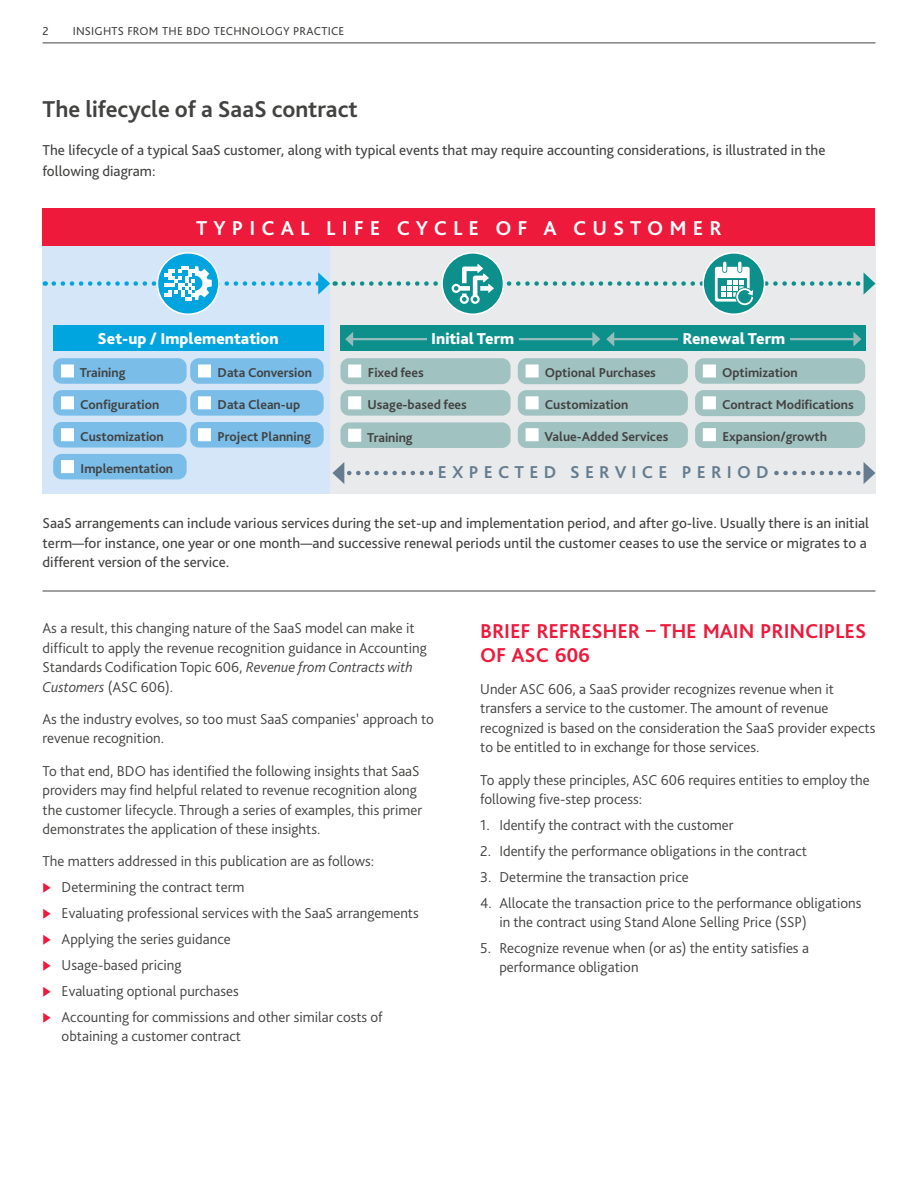
<style>
.page{position:relative;width:918px;height:1188px;background:#fff}
.page>*{position:absolute;margin:0;border:0;box-sizing:border-box;transform-origin:0 0}
.t1{font:700 24px "Bliss Pro";color:#424241}
.t2{font:700 21px/24px "Bliss Pro";letter-spacing:-.005em;color:#ed1a3b}
.t3{font:700 21px "Bliss Pro";letter-spacing:.29em;color:#fff}
.t4{font:700 18px "Bliss Pro";letter-spacing:.29em;color:#657c90}
.t5{font:800 16.5px "Bliss Pro";color:#fff}
.t6{font:300 15px/19.5px "Bliss Pro";color:#424241}
.t7{font:15px/19.5px "Bliss Pro";color:#424241}
.t8{font:700 13.5px "Bliss Pro";color:#424241}
.t9{font:12px "Bliss Pro";letter-spacing:.02em;color:#424241}
.s1{font-style:italic}
.s2{color:#ed1a3b}
</style>
<div class="page">
<div style="left:319px;top:245px;width:556px;height:249px;background:#e9eaec"></div>
<div style="left:340px;top:325px;width:526px;height:26px;background:#0d908c"></div>
<hr style="left:351px;top:338px;width:243px;height:2px;background:#96bcbc">
<svg style="left:345px;top:332px;width:8px;height:15px"></svg>
<svg style="left:592px;top:332px;width:8px;height:15px"></svg>
<hr style="left:612px;top:338px;width:243px;height:2px;background:#96bcbc">
<svg style="left:606px;top:332px;width:8px;height:14px"></svg>
<svg style="left:853px;top:332px;width:8px;height:15px"></svg>
<div style="left:43px;top:227px;width:287px;height:267px;background:#d4e6f7"></div>
<div style="left:43px;top:208px;width:832px;height:37px;background:#ed1a3b"></div>
<div style="left:53px;top:325px;width:271px;height:26px;background:#00a4df"></div>
<div style="left:157px;top:253px;width:62px;height:61px;background:#00a4df;border-radius:50%"></div>
<div style="left:157px;top:252px;width:63px;height:63px;border:2px solid #fff;border-radius:50%"></div>
<div style="left:53px;top:422px;width:134px;height:26px;background:#79bde8;border-radius:9px"></div>
<div style="left:61px;top:428px;width:13px;height:13px;background:#fff;border:1px solid #fff"></div>
<div style="left:190px;top:358px;width:134px;height:26px;background:#79bde8;border-radius:9px"></div>
<div style="left:198px;top:365px;width:13px;height:12px;background:#fff"></div>
<div style="left:53px;top:454px;width:134px;height:25px;background:#79bde8;border-radius:9px"></div>
<div style="left:61px;top:460px;width:13px;height:13px;background:#fff;border:1px solid #fff"></div>
<div style="left:53px;top:390px;width:134px;height:26px;background:#79bde8;border-radius:9px"></div>
<div style="left:61px;top:396px;width:13px;height:13px;background:#fff;border:1px solid #fff"></div>
<div style="left:53px;top:358px;width:134px;height:26px;background:#79bde8;border-radius:9px"></div>
<div style="left:61px;top:365px;width:13px;height:12px;background:#fff"></div>
<div style="left:190px;top:390px;width:134px;height:26px;background:#79bde8;border-radius:9px"></div>
<div style="left:198px;top:396px;width:13px;height:13px;background:#fff;border:1px solid #fff"></div>
<div style="left:190px;top:422px;width:134px;height:26px;background:#79bde8;border-radius:9px"></div>
<div style="left:198px;top:428px;width:13px;height:13px;background:#fff;border:1px solid #fff"></div>
<svg style="left:54px;top:266px;width:282px;height:34px"></svg>
<div style="left:340px;top:358px;width:171px;height:26px;background:#a0c2c1;border-radius:9px"></div>
<div style="left:348px;top:365px;width:13px;height:12px;background:#fff;border:1px solid #fff"></div>
<div style="left:695px;top:390px;width:170px;height:26px;background:#a0c2c1;border-radius:9px"></div>
<div style="left:703px;top:396px;width:13px;height:13px;background:#fff;border:1px solid #fff"></div>
<div style="left:518px;top:358px;width:170px;height:26px;background:#a0c2c1;border-radius:9px"></div>
<div style="left:526px;top:365px;width:12px;height:12px;background:#fff"></div>
<div style="left:518px;top:390px;width:170px;height:26px;background:#a0c2c1;border-radius:9px"></div>
<div style="left:526px;top:396px;width:12px;height:13px;background:#fff;border:1px solid #fff"></div>
<div style="left:695px;top:358px;width:170px;height:26px;background:#a0c2c1;border-radius:9px"></div>
<div style="left:703px;top:365px;width:13px;height:12px;background:#fff"></div>
<div style="left:442px;top:253px;width:61px;height:61px;background:#0d908c;border-radius:50%"></div>
<div style="left:441px;top:252px;width:63px;height:63px;border:2px solid #fff;border-radius:50%"></div>
<div style="left:703px;top:253px;width:62px;height:61px;background:#0d908c;border-radius:50%"></div>
<div style="left:702px;top:252px;width:63px;height:63px;border:2px solid #fff;border-radius:50%"></div>
<svg style="left:344px;top:262px;width:531px;height:43px"></svg>
<hr style="left:43px;top:591px;width:832px;height:1px;background:#424241">
<svg style="left:332px;top:462px;width:543px;height:22px"></svg>
<div style="left:434px;top:460px;width:339px;height:23px;background:#e9eaec"></div>
<div style="left:427px;top:327px;width:92px;height:21px;background:#0d908c"></div>
<div style="left:678px;top:327px;width:112px;height:21px;background:#0d908c"></div>
<div style="left:518px;top:422px;width:170px;height:26px;background:#a0c2c1;border-radius:9px"></div>
<div style="left:526px;top:428px;width:12px;height:13px;background:#fff;border:1px solid #fff"></div>
<div style="left:340px;top:390px;width:171px;height:26px;background:#a0c2c1;border-radius:9px"></div>
<div style="left:348px;top:396px;width:13px;height:13px;background:#fff;border:1px solid #fff"></div>
<div style="left:340px;top:422px;width:171px;height:26px;background:#a0c2c1;border-radius:9px"></div>
<div style="left:348px;top:429px;width:13px;height:13px;background:#fff;border:1px solid #fff"></div>
<div style="left:695px;top:422px;width:170px;height:26px;background:#a0c2c1;border-radius:9px"></div>
<div style="left:703px;top:428px;width:13px;height:13px;background:#fff;border:1px solid #fff"></div>
<hr style="left:43px;top:43px;width:832px;height:1px;background:#424241">
<p class="t9" style="left:43px;top:24px;width:8px">2</p>
<p class="t9" style="left:73px;top:24px;width:273px">INSIGHTS FROM THE BDO TECHNOLOGY PRACTICE</p>
<h1 class="t1" style="left:43px;top:94px;width:317px">The lifecycle of a SaaS contract</h1>
<p class="t7" style="left:43px;top:139px;width:785px;line-height:21px">The lifecycle of a typical SaaS customer, along with typical events that may require accounting considerations, is illustrated in the following diagram:</p>
<h2 class="t3" style="left:196px;top:215px;width:527px">TYPICAL LIFE CYCLE OF A CUSTOMER</h2>
<p class="t5" style="left:98px;top:328px;width:183px">Set-up / Implementation</p>
<p class="t5" style="left:431px;top:328px;width:85px">Initial Term</p>
<p class="t5" style="left:682px;top:328px;width:104px">Renewal Term</p>
<p class="t8" style="left:80px;top:364px;width:47px">Training</p>
<p class="t8" style="left:80px;top:396px;width:81px">Configuration</p>
<p class="t8" style="left:80px;top:428px;width:85px">Customization</p>
<p class="t8" style="left:218px;top:364px;width:96px">Data Conversion</p>
<p class="t8" style="left:218px;top:396px;width:84px">Data Clean-up</p>
<p class="t8" style="left:218px;top:428px;width:95px">Project Planning</p>
<p class="t8" style="left:368px;top:364px;width:58px">Fixed fees</p>
<p class="t8" style="left:545px;top:364px;width:113px">Optional Purchases</p>
<p class="t8" style="left:545px;top:396px;width:85px">Customization</p>
<p class="t8" style="left:722px;top:364px;width:77px">Optimization</p>
<p class="t8" style="left:367px;top:396px;width:101px">Usage-based fees</p>
<p class="t8" style="left:367px;top:429px;width:47px">Training</p>
<p class="t8" style="left:722px;top:428px;width:106px">Expansion/growth</p>
<p class="t8" style="left:722px;top:396px;width:133px">Contract Modifications</p>
<p class="t8" style="left:544px;top:428px;width:125px">Value-Added Services</p>
<p class="t8" style="left:81px;top:460px;width:94px">Implementation</p>
<p class="t4" style="left:438px;top:461px;width:332px">EXPECTED SERVICE PERIOD</p>
<p class="t7" style="left:43px;top:513px;width:828px">SaaS arrangements can include various services during the set-up and implementation period, and after go-live. Usually there is an initial term—for instance, one year or one month—and successive renewal periods until the customer ceases to use the service or migrates to a different version of the service.</p>
<p class="t6" style="left:43px;top:618px;width:386px">As a result, this changing nature of the SaaS model can make it difficult to apply the revenue recognition guidance in Accounting Standards Codification Topic 606, <span class="s1">Revenue from Contracts with Customers</span> (ASC 606).</p>
<p class="t6" style="left:43px;top:709px;width:393px">As the industry evolves, so too must SaaS companies’ approach to revenue recognition.</p>
<p class="t6" style="left:43px;top:760px;width:381px">To that end, BDO has identified the following insights that SaaS providers may find helpful related to revenue recognition along the customer lifecycle. Through a series of examples, this primer demonstrates the application of these insights.</p>
<p class="t6" style="left:43px;top:851px;width:333px">The matters addressed in this publication are as follows:</p>
<p class="t6" style="left:43px;top:877px;width:203px"><span class="s2">◆</span> Determining the contract term</p>
<p class="t6" style="left:43px;top:903px;width:378px"><span class="s2">◆</span> Evaluating professional services with the SaaS arrangements</p>
<p class="t6" style="left:43px;top:929px;width:190px"><span class="s2">◆</span> Applying the series guidance</p>
<p class="t6" style="left:43px;top:955px;width:141px"><span class="s2">◆</span> Usage-based pricing</p>
<p class="t6" style="left:43px;top:981px;width:198px"><span class="s2">◆</span> Evaluating optional purchases</p>
<p class="t6" style="left:62px;top:1006px;width:323px;text-indent:-19px"><span class="s2">◆</span> Accounting for commissions and other similar costs of obtaining a customer contract</p>
<h2 class="t2" style="left:480px;top:618px;width:387px">BRIEF REFRESHER – THE MAIN PRINCIPLES<br>OF ASC 606</h2>
<p class="t6" style="left:480px;top:679px;width:397px">Under ASC 606, a SaaS provider recognizes revenue when it transfers a service to the customer. The amount of revenue recognized is based on the consideration the SaaS provider expects to be entitled to in exchange for those services.</p>
<p class="t6" style="left:480px;top:770px;width:391px">To apply these principles, ASC 606 requires entities to employ the following five-step process:</p>
<p class="t6" style="left:480px;top:815px;width:255px">1. Identify the contract with the customer</p>
<p class="t6" style="left:480px;top:841px;width:328px">2. Identify the performance obligations in the contract</p>
<p class="t6" style="left:480px;top:867px;width:210px">3. Determine the transaction price</p>
<p class="t6" style="left:499px;top:893px;width:364px;text-indent:-19px">4. Allocate the transaction price to the performance obligations in the contract using Stand Alone Selling Price (SSP)</p>
<p class="t6" style="left:499px;top:938px;width:311px;text-indent:-19px">5. Recognize revenue when (or as) the entity satisfies a performance obligation</p>
</div>
